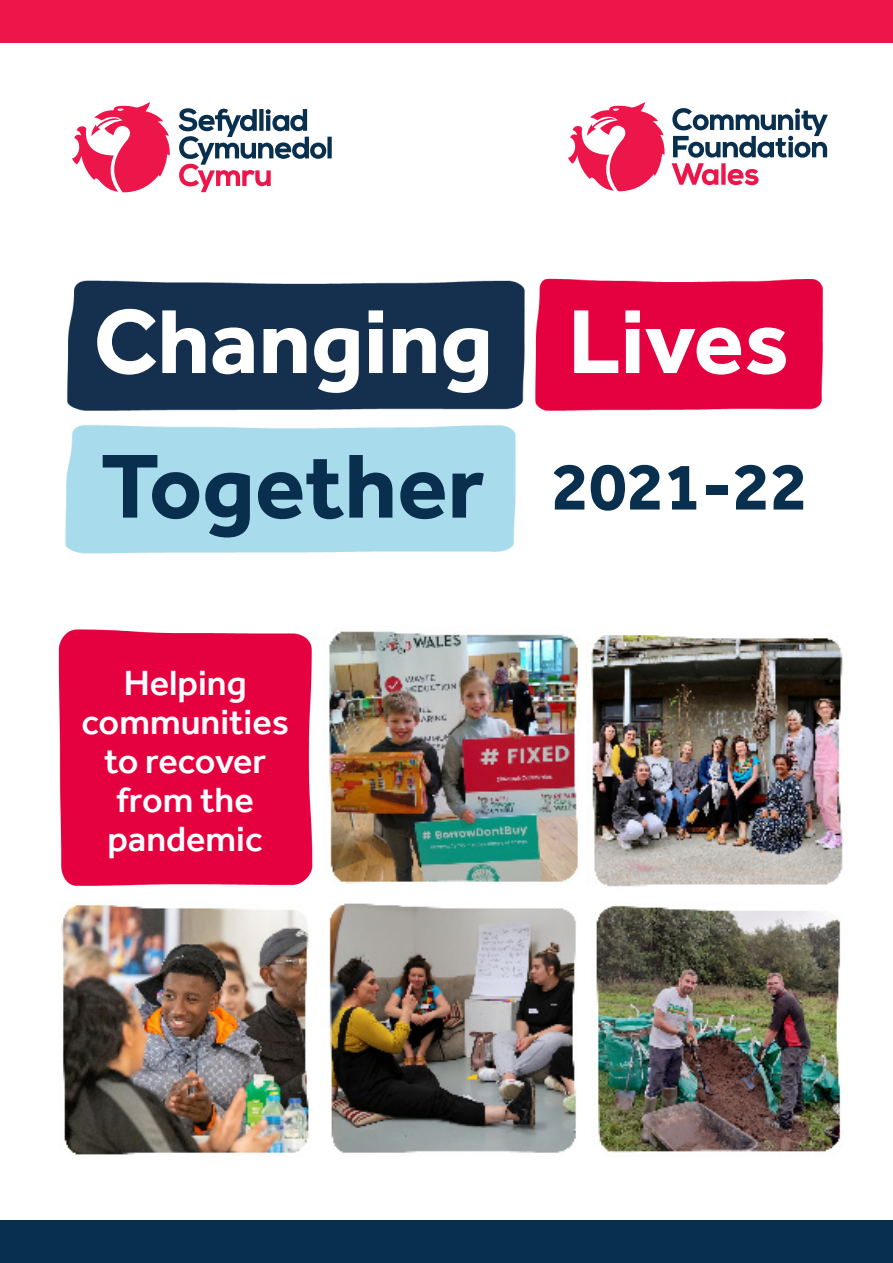
<style>
.page{position:relative;width:893px;height:1263px;background:#fff}
.page>*{position:absolute;margin:0;border:0;box-sizing:border-box;transform-origin:0 0}
.t1{font:700 93.9px "Effra";color:#fff}
.t2{font:700 93.9px "Effra";color:#092f4f}
.t3{font:700 69px "Effra";color:#092f4f}
.t4{font:500 36px/39px "Effra";color:#fff;text-align:center}
</style>
<div class="page">
<div style="left:58px;top:629px;width:255px;height:257px;background:#e5003f"></div>
<img style="left:65px;top:278px;width:758px;height:276px">
<svg style="left:672px;top:108px;width:156px;height:77px"></svg>
<svg style="left:568px;top:102px;width:97px;height:89px"></svg>
<svg style="left:72px;top:102px;width:98px;height:90px"></svg>
<div style="left:327px;top:137px;width:5px;height:21px;background:#092f4f"></div>
<svg style="left:178px;top:108px;width:148px;height:84px"></svg>
<div style="left:0;top:0;width:893px;height:43px;background:#ed164a"></div>
<div style="left:0;top:1220px;width:893px;height:43px;background:#092f4f"></div>
<img style="left:329px;top:631px;width:251px;height:253px">
<img style="left:591px;top:636px;width:252px;height:251px">
<img style="left:61px;top:901px;width:248px;height:254px">
<img style="left:330px;top:903px;width:247px;height:250px">
<img style="left:595px;top:905px;width:246px;height:248px">
<p class="t1" style="left:94px;top:286px;width:401px">Changing</p>
<p class="t1" style="left:568px;top:286px;width:222px">Lives</p>
<p class="t2" style="left:101px;top:430px;width:385px">Together</p>
<p class="t4" style="left:81px;top:663px;width:209px">Helping communities to recover from the pandemic</p>
<p class="t3" style="left:551px;top:445px;width:258px">2021-22</p>
</div>
